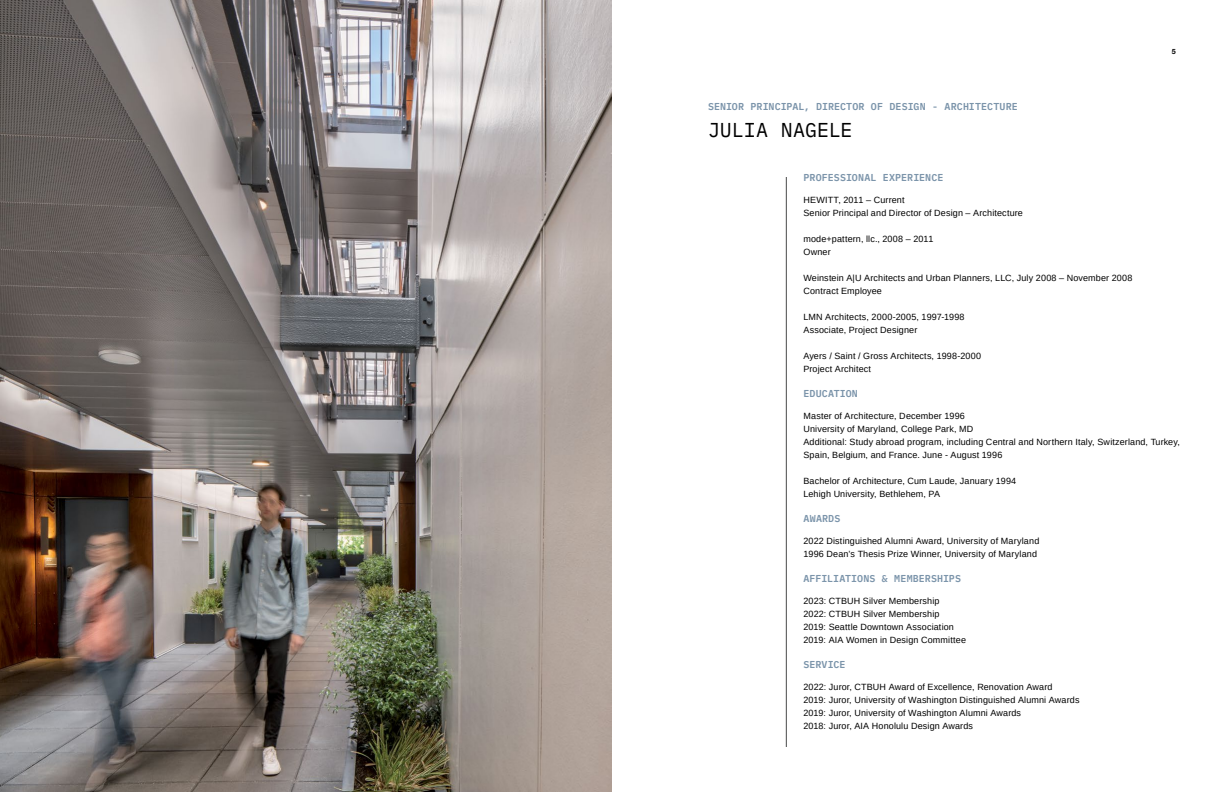
<style>
.page{position:relative;width:1224px;height:792px;background:#fff}
.page>*{position:absolute;margin:0;border:0;box-sizing:border-box;transform-origin:0 0}
.t1{font:20px "IBM Plex Mono";color:#000}
.t2{font:600 10px "IBM Plex Mono";letter-spacing:.01em;color:#7b94aa}
.t3{font:9px/13px "Arimo";letter-spacing:.015em;color:#000}
.t4{font:700 7.2px "Helvetica Neue LT Std";color:#000}
</style>
<div class="page">
<hr style="left:786px;top:177px;width:1px;height:570px;background:#484949">
<img style="left:0;top:0;width:612px;height:792px">
<p class="t2" style="left:708px;top:99px;width:311px">SENIOR PRINCIPAL, DIRECTOR OF DESIGN - ARCHITECTURE</p>
<h1 class="t1" style="left:708px;top:115px;width:146px">JULIA NAGELE</h1>
<p class="t4" style="left:1172px;top:47px;width:6px">5</p>
<p class="t2" style="left:803px;top:170px;width:141px">PROFESSIONAL EXPERIENCE</p>
<p class="t3" style="left:803px;top:193px;width:221px">HEWITT, 2011 – Current<br>Senior Principal and Director of Design – Architecture</p>
<p class="t3" style="left:803px;top:232px;width:132px">mode+pattern, llc., 2008 – 2011<br>Owner</p>
<p class="t3" style="left:803px;top:271px;width:331px">Weinstein A|U Architects and Urban Planners, LLC, July 2008 – November 2008<br>Contract Employee</p>
<p class="t3" style="left:803px;top:310px;width:163px">LMN Architects, 2000-2005, 1997-1998<br>Associate, Project Designer</p>
<p class="t3" style="left:803px;top:349px;width:179px">Ayers / Saint / Gross Architects, 1998-2000<br>Project Architect</p>
<p class="t2" style="left:803px;top:386px;width:56px">EDUCATION</p>
<p class="t3" style="left:803px;top:409px;width:378px">Master of Architecture, December 1996<br>University of Maryland, College Park, MD<br>Additional: Study abroad program, including Central and Northern Italy, Switzerland, Turkey, Spain, Belgium, and France. June - August 1996</p>
<p class="t3" style="left:803px;top:474px;width:214px">Bachelor of Architecture, Cum Laude, January 1994<br>Lehigh University, Bethlehem, PA</p>
<p class="t2" style="left:803px;top:511px;width:38px">AWARDS</p>
<p class="t3" style="left:803px;top:534px;width:237px">2022 Distinguished Alumni Award, University of Maryland<br>1996 Dean’s Thesis Prize Winner, University of Maryland</p>
<p class="t2" style="left:803px;top:571px;width:159px">AFFILIATIONS &amp; MEMBERSHIPS</p>
<p class="t3" style="left:803px;top:594px;width:164px">2023: CTBUH Silver Membership<br>2022: CTBUH Silver Membership<br>2019: Seattle Downtown Association 2019: AIA Women in Design Committee</p>
<p class="t2" style="left:803px;top:657px;width:44px">SERVICE</p>
<p class="t3" style="left:803px;top:680px;width:278px">2022: Juror, CTBUH Award of Excellence, Renovation Award<br>2019: Juror, University of Washington Distinguished Alumni Awards 2019: Juror, University of Washington Alumni Awards<br>2018: Juror, AIA Honolulu Design Awards</p>
</div>
